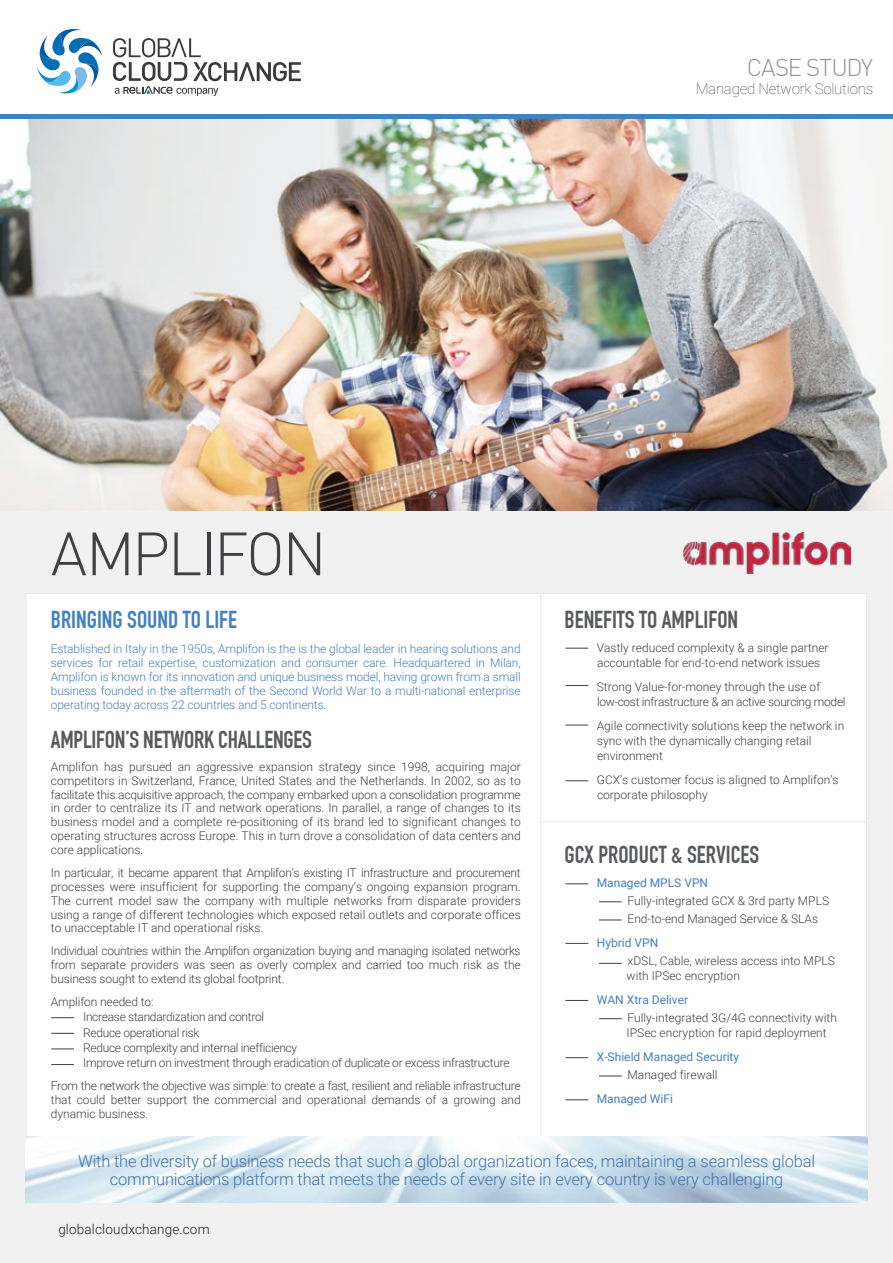
<style>
.page{position:relative;width:893px;height:1263px;background:#fff}
.page>*{position:absolute;margin:0;border:0;box-sizing:border-box;transform-origin:0 0}
.t1{font:300 60px "DIN Pro";letter-spacing:-.04em;color:#414042}
.t2{font:700 24px "DIN Condensed";color:#58595b}
.t3{font:700 24px "DIN Condensed";color:#447fc1}
.t4{font:300 24px "DIN Pro";letter-spacing:-.045em;color:#939598}
.t5{font:300 16.5px/18px "Roboto";letter-spacing:-.01em;color:#3e75b0;text-align:center}
.t6{font:100 15px "Roboto";letter-spacing:-.015em;color:#3b3b3c}
.t7{font:300 13.5px "Roboto";letter-spacing:.01em;color:#231f20}
.t8{font:300 12px/13.8px "Roboto";color:#414042}
.t9{font:300 12px/13.8px "Roboto";letter-spacing:-.01em;color:#447fc1;text-align:justify}
.t10{font:300 12px/15.3px "Roboto";letter-spacing:-.025em;color:#414042}
.t11{font:12px "Roboto";color:#447fc1}
</style>
<div class="page">
<div style="left:0;top:512px;width:893px;height:751px;background:#f1f1f2"></div>
<div style="left:26px;top:593px;width:840px;height:609px;background:#fff;border:1px solid #e6e7e8"></div>
<hr style="left:540px;top:594px;width:1px;height:608px;background:#e6e7e8">
<hr style="left:542px;top:821px;width:324px;height:1px;background:#e6e7e8">
<svg style="left:565px;top:648px;width:23px;height:1px"></svg>
<svg style="left:565px;top:685px;width:23px;height:1px"></svg>
<svg style="left:565px;top:725px;width:23px;height:1px"></svg>
<svg style="left:565px;top:780px;width:23px;height:1px"></svg>
<svg style="left:565px;top:883px;width:23px;height:1px"></svg>
<svg style="left:565px;top:943px;width:23px;height:1px"></svg>
<svg style="left:599px;top:901px;width:23px;height:1px"></svg>
<svg style="left:599px;top:920px;width:23px;height:1px"></svg>
<svg style="left:599px;top:963px;width:23px;height:1px"></svg>
<svg style="left:599px;top:1018px;width:23px;height:1px"></svg>
<svg style="left:565px;top:1000px;width:23px;height:1px"></svg>
<svg style="left:599px;top:1076px;width:23px;height:1px"></svg>
<svg style="left:565px;top:1057px;width:23px;height:1px"></svg>
<svg style="left:565px;top:1099px;width:23px;height:1px"></svg>
<svg style="left:51px;top:1017px;width:23px;height:1px"></svg>
<svg style="left:51px;top:1033px;width:23px;height:1px"></svg>
<svg style="left:51px;top:1049px;width:23px;height:1px"></svg>
<svg style="left:51px;top:1064px;width:23px;height:1px"></svg>
<img style="left:26px;top:1136px;width:841px;height:66px">
<svg style="left:37px;top:29px;width:66px;height:65px"></svg>
<svg style="left:113px;top:38px;width:188px;height:58px"></svg>
<img style="left:0;top:119px;width:893px;height:392px">
<div style="left:0;top:114px;width:893px;height:5px;background:#4182c1"></div>
<img style="left:684px;top:533px;width:166px;height:40px">
<h2 class="t4" style="left:747px;top:51px;width:128px">CASE STUDY</h2>
<p class="t6" style="left:696px;top:78px;width:179px">Managed Network Solutions</p>
<h1 class="t1" style="left:51px;top:513px;width:277px">AMPLIFON</h1>
<h2 class="t3" style="left:51px;top:605px;width:188px">BRINGING SOUND TO LIFE</h2>
<p class="t9" style="left:51px;top:642px;width:471px">Established in Italy in the 1950s, Amplifon is the is the global leader in hearing solutions and services for retail expertise, customization and consumer care. Headquartered in Milan, Amplifon is known for its innovation and unique business model, having grown from a small business founded in the aftermath of the Second World War to a multi-national enterprise operating today across 22 countries and 5 continents.</p>
<h2 class="t2" style="left:51px;top:725px;width:263px">AMPLIFON’S NETWORK CHALLENGES</h2>
<p class="t8" style="left:51px;top:759px;width:471px;text-align:justify">Amplifon has pursued an aggressive expansion strategy since 1998, acquiring major competitors in Switzerland, France, United States and the Netherlands. In 2002, so as to facilitate this acquisitive approach, the company embarked upon a consolidation programme in order to centralize its IT and network operations. In parallel, a range of changes to its business model and a complete re-positioning of its brand led to significant changes to operating structures across Europe. This in turn drove a consolidation of data centers and core applications.</p>
<p class="t8" style="left:51px;top:865px;width:471px;text-align:justify">In particular, it became apparent that Amplifon’s existing IT infrastructure and procurement processes were insufficient for supporting the company’s ongoing expansion program.<br>The current model saw the company with multiple networks from disparate providers using a range of different technologies which exposed retail outlets and corporate offices to unacceptable IT and operational risks.</p>
<p class="t8" style="left:51px;top:944px;width:471px;text-align:justify">Individual countries within the Amplifon organization buying and managing isolated networks from separate providers was seen as overly complex and carried too much risk as the business sought to extend its global footprint.</p>
<p class="t10" style="left:83px;top:993px;width:428px;text-indent:-32px">Amplifon needed to:<br>Increase standardization and control<br>Reduce operational risk<br>Reduce complexity and internal inefficiency<br>Improve return on investment through eradication of duplicate or excess infrastructure</p>
<p class="t8" style="left:51px;top:1079px;width:471px;text-align:justify">From the network the objective was simple: to create a fast, resilient and reliable infrastructure that could better support the commercial and operational demands of a growing and dynamic business.</p>
<h2 class="t2" style="left:565px;top:605px;width:175px">BENEFITS TO AMPLIFON</h2>
<p class="t8" style="left:597px;top:639px;width:233px;line-height:15px">Vastly reduced complexity &amp; a single partner accountable for end-to-end network issues</p>
<p class="t10" style="left:597px;top:678px;width:250px">Strong Value-for-money through the use of low-cost infrastructure &amp; an active sourcing model</p>
<p class="t8" style="left:597px;top:717px;width:249px;line-height:15px">Agile connectivity solutions keep the network in sync with the dynamically changing retail environment</p>
<p class="t8" style="left:597px;top:771px;width:243px;line-height:15px">GCX’s customer focus is aligned to Amplifon’s corporate philosophy</p>
<h2 class="t2" style="left:565px;top:840px;width:196px">GCX PRODUCT &amp; SERVICES</h2>
<p class="t11" style="left:597px;top:874px;width:113px">Managed MPLS VPN</p>
<p class="t8" style="left:628px;top:891px;width:203px;line-height:18px">Fully-integrated GCX &amp; 3rd party MPLS<br>End-to-end Managed Service &amp; SLAs</p>
<p class="t11" style="left:597px;top:934px;width:63px">Hybrid VPN</p>
<p class="t8" style="left:627px;top:953px;width:210px;line-height:15px">xDSL, Cable, wireless access into MPLS with IPSec encryption</p>
<p class="t11" style="left:597px;top:991px;width:93px">WAN Xtra Deliver</p>
<p class="t8" style="left:627px;top:1010px;width:212px;line-height:15px">Fully-integrated 3G/4G connectivity with<br>IPSec encryption for rapid deployment</p>
<p class="t11" style="left:597px;top:1048px;width:144px">X-Shield Managed Security</p>
<p class="t8" style="left:628px;top:1067px;width:92px">Managed firewall</p>
<p class="t11" style="left:597px;top:1090px;width:78px">Managed WiFi</p>
<h3 class="t5" style="left:78px;top:1151px;width:739px">With the diversity of business needs that such a global organization faces, maintaining a seamless global communications platform that meets the needs of every site in every country is very challenging</h3>
<p class="t7" style="left:58px;top:1219px;width:153px">globalcloudxchange.com</p>
</div>
